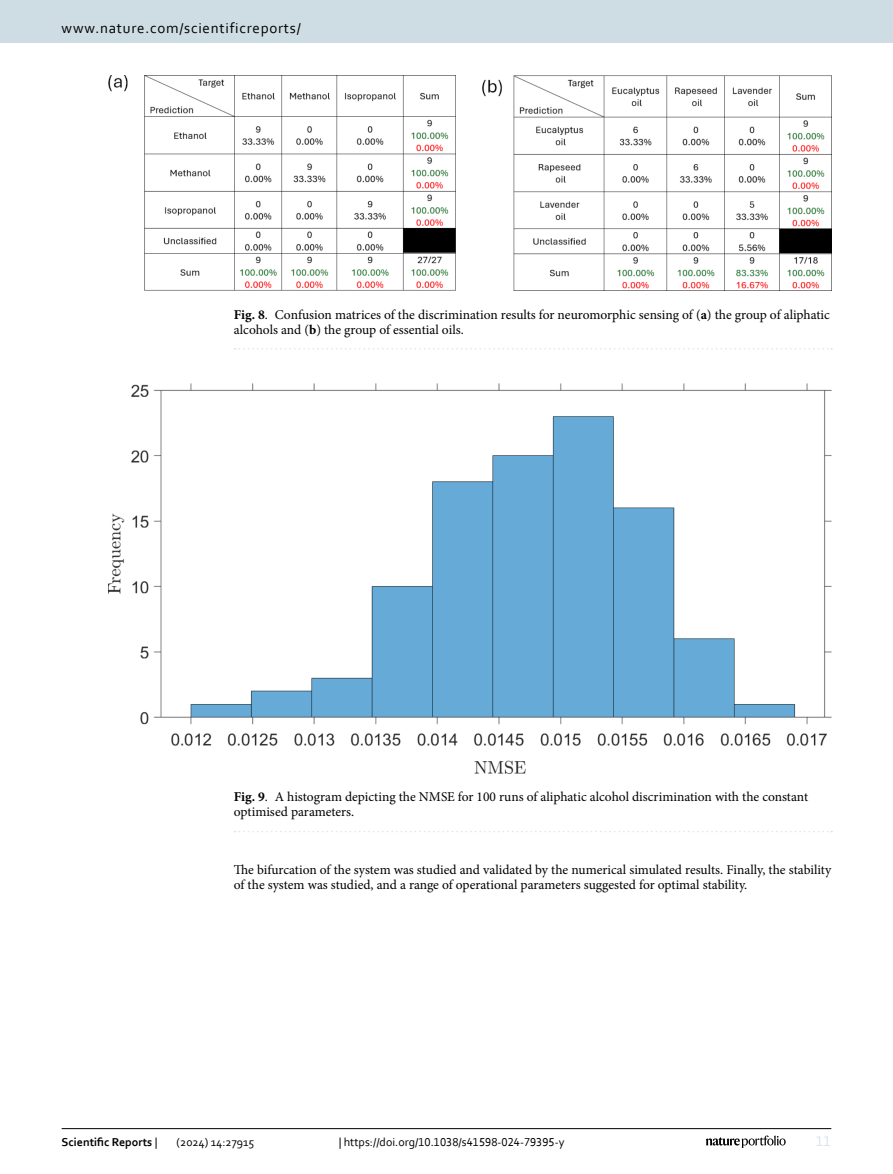
<style>
.page{position:relative;width:893px;height:1174px;background:#fff}
.page>*{position:absolute;margin:0;border:0;box-sizing:border-box;transform-origin:0 0}
.t1{font:15px "Corbel";letter-spacing:.05em;color:#000}
.t2{font:15px "Corbel";color:#d9e4eb}
.Figure_Caption{font:13.5px/15px "Minion Pro";color:#000}
.Body_Text{font:13.5px/15px "Minion Pro";color:#000}
.t3{font:12px "Corbel";color:#000}
.t4{font:700 12px "Corbel";color:#000}
.s1{font-weight:700}
.s2{font-weight:400}
</style>
<div class="page">
<img style="left:108px;top:383px;width:723px;height:390px">
<svg style="left:235px;top:831px;width:597px;height:1px"></svg>
<img style="left:108px;top:76px;width:723px;height:215px">
<svg style="left:235px;top:348px;width:597px;height:1px"></svg>
<hr style="left:62px;top:1128px;width:769px;height:1px;background:#000">
<svg style="left:706px;top:1135px;width:80px;height:12px"></svg>
<div style="left:0;top:0;width:893px;height:43px;background:#cedde4"></div>
<p class="t1" style="left:62px;top:18px;width:241px">www.nature.com/scientificreports/</p>
<p class="Figure_Caption" style="left:234px;top:307px;width:598px"><span class="s1">Fig. 8</span>. Confusion matrices of the discrimination results for neuromorphic sensing of (<span class="s1">a</span>) the group of aliphatic alcohols and (<span class="s1">b</span>) the group of essential oils.</p>
<p class="Figure_Caption" style="left:234px;top:789px;width:576px"><span class="s1">Fig. 9</span>. A histogram depicting the NMSE for 100 runs of aliphatic alcohol discrimination with the constant optimised parameters.</p>
<p class="Body_Text" style="left:234px;top:862px;width:599px">The bifurcation of the system was studied and validated by the numerical simulated results. Finally, the stability of the system was studied, and a range of operational parameters suggested for optimal stability.</p>
<p class="t4" style="left:62px;top:1134px;width:97px">Scientific Reports <span class="s2">|</span></p>
<p class="t3" style="left:177px;top:1134px;width:79px">(2024) 14:27915</p>
<p class="t3" style="left:339px;top:1134px;width:227px">| https://doi.org/10.1038/s41598-024-79395-y</p>
<p class="t2" style="left:816px;top:1132px;width:17px">11</p>
</div>
